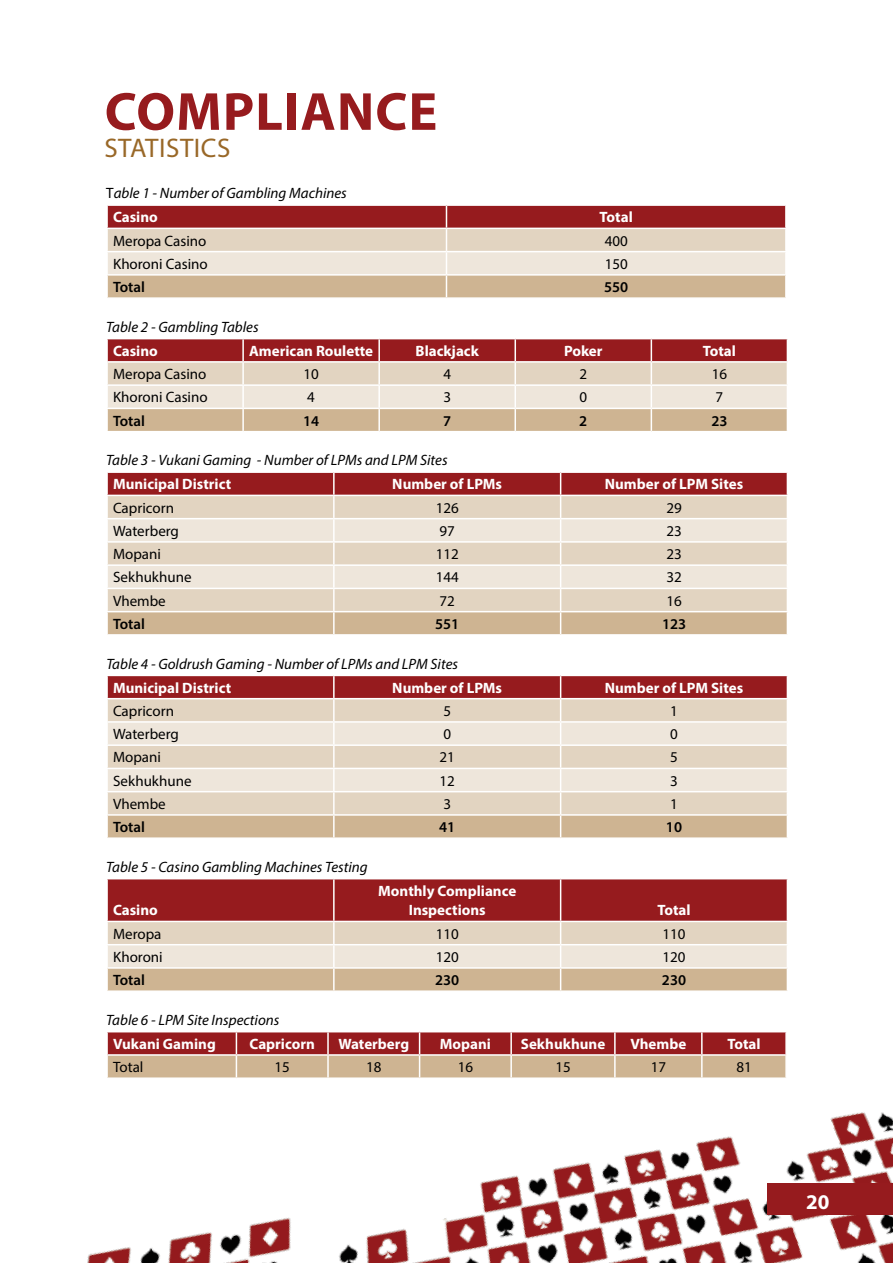
<style>
.page{position:relative;width:893px;height:1263px;background:#fff}
.page>*{position:absolute;margin:0;border:0;box-sizing:border-box;transform-origin:0 0}
.t1{font:700 54px "Myriad Pro";color:#961b1e}
.t2{font:27px "Myriad Pro";color:#996828}
.t3{font:700 21px "Myriad Pro";color:#fff}
.t4{font:700 15px/19.5px "Myriad Pro";color:#fff;text-align:center}
.t5{font:15px "Myriad Pro";color:#000}
.t6{font:italic 15px/24px "Myriad Pro";color:#000}
.t7{font:600 15px "Myriad Pro";color:#000}
.s1{font-style:normal}
.s2{font-weight:700;font-style:normal;color:#fff}
</style>
<div class="page">
<img style="left:87px;top:1112px;width:806px;height:151px">
<div style="left:768px;top:1183px;width:125px;height:32px;background:#961b1e"></div>
<svg style="left:107px;top:205px;width:679px;height:92px;background:#d0a799"></svg>
<hr style="left:785px;top:276px;width:2px;height:21px;background:#fff">
<svg style="left:107px;top:339px;width:681px;height:92px;background:#d0a89a"></svg>
<svg style="left:107px;top:472px;width:681px;height:162px;background:#dabeb0"></svg>
<svg style="left:107px;top:675px;width:681px;height:162px;background:#dabeb0"></svg>
<svg style="left:107px;top:879px;width:681px;height:111px;background:#c58f84"></svg>
<svg style="left:107px;top:1032px;width:679px;height:45px;background:#b56d5e"></svg>
<hr style="left:511px;top:1054px;width:104px;height:2px;background:#fff">
<hr style="left:510px;top:1056px;width:2px;height:21px;background:#fff">
<hr style="left:615px;top:1054px;width:87px;height:2px;background:#fff">
<hr style="left:614px;top:1056px;width:2px;height:21px;background:#fff">
<hr style="left:702px;top:1054px;width:85px;height:2px;background:#fff">
<hr style="left:701px;top:1056px;width:2px;height:21px;background:#fff">
<hr style="left:785px;top:1056px;width:2px;height:21px;background:#fff">
<h1 class="t1" style="left:105px;top:76px;width:71px">Comp</h1>
<h1 class="t1" style="left:255px;top:76px;width:80px">liance</h1>
<h2 class="t2" style="left:104px;top:131px;width:28px">Statistics</h2>
<p class="t6" style="left:113px;top:181px;width:235px;text-indent:-7px"><span class="s1">T</span>able 1 - Number of Gambling Machines<br><span class="s2">Casino</span></p>
<p class="t4" style="left:600px;top:207px;width:35px">Total</p>
<p class="t5" style="left:113px;top:231px;width:95px">Meropa Casino</p>
<p class="t5" style="left:605px;top:231px;width:25px">400</p>
<p class="t5" style="left:113px;top:255px;width:96px">Khoroni Casino</p>
<p class="t5" style="left:605px;top:255px;width:25px">150</p>
<p class="t7" style="left:113px;top:278px;width:33px">Total</p>
<p class="t7" style="left:604px;top:278px;width:26px">550</p>
<p class="t6" style="left:106px;top:315px;width:154px">Table 2 - Gambling Tables</p>
<p class="t4" style="left:113px;top:341px;width:46px">Casino</p>
<p class="t4" style="left:249px;top:341px;width:126px">American Roulette</p>
<p class="t4" style="left:416px;top:341px;width:65px">Blackjack</p>
<p class="t4" style="left:564px;top:341px;width:40px">Poker</p>
<p class="t4" style="left:703px;top:341px;width:35px">Total</p>
<p class="t5" style="left:113px;top:365px;width:95px">Meropa Casino</p>
<p class="t5" style="left:303px;top:365px;width:17px">10</p>
<p class="t5" style="left:443px;top:365px;width:9px">4</p>
<p class="t5" style="left:579px;top:365px;width:9px">2</p>
<p class="t5" style="left:712px;top:365px;width:17px">16</p>
<p class="t5" style="left:113px;top:388px;width:96px">Khoroni Casino</p>
<p class="t5" style="left:307px;top:388px;width:9px">4</p>
<p class="t5" style="left:443px;top:388px;width:9px">3</p>
<p class="t5" style="left:579px;top:388px;width:9px">0</p>
<p class="t5" style="left:715px;top:388px;width:9px">7</p>
<p class="t7" style="left:113px;top:411px;width:33px">Total</p>
<p class="t7" style="left:303px;top:411px;width:18px">14</p>
<p class="t7" style="left:443px;top:411px;width:10px">7</p>
<p class="t7" style="left:579px;top:411px;width:10px">2</p>
<p class="t7" style="left:711px;top:411px;width:18px">23</p>
<p class="t6" style="left:106px;top:448px;width:343px">Table 3 - Vukani Gaming - Number of LPMs and LPM Sites</p>
<p class="t4" style="left:113px;top:474px;width:120px">Municipal District</p>
<p class="t4" style="left:392px;top:474px;width:111px">Number of LPMs</p>
<p class="t4" style="left:605px;top:474px;width:140px">Number of LPM Sites</p>
<p class="t5" style="left:113px;top:498px;width:62px">Capricorn</p>
<p class="t5" style="left:436px;top:498px;width:25px">126</p>
<p class="t5" style="left:666px;top:498px;width:17px">29</p>
<p class="t5" style="left:113px;top:522px;width:67px">Waterberg</p>
<p class="t5" style="left:440px;top:522px;width:17px">97</p>
<p class="t5" style="left:666px;top:522px;width:17px">23</p>
<p class="t5" style="left:113px;top:545px;width:49px">Mopani</p>
<p class="t5" style="left:436px;top:545px;width:25px">112</p>
<p class="t5" style="left:666px;top:545px;width:17px">23</p>
<p class="t5" style="left:113px;top:568px;width:80px">Sekhukhune</p>
<p class="t5" style="left:436px;top:568px;width:25px">144</p>
<p class="t5" style="left:666px;top:568px;width:17px">32</p>
<p class="t5" style="left:113px;top:591px;width:54px">Vhembe</p>
<p class="t5" style="left:440px;top:591px;width:17px">72</p>
<p class="t5" style="left:666px;top:591px;width:17px">16</p>
<p class="t7" style="left:113px;top:614px;width:33px">Total</p>
<p class="t7" style="left:435px;top:614px;width:26px">551</p>
<p class="t7" style="left:662px;top:614px;width:26px">123</p>
<p class="t6" style="left:106px;top:651px;width:353px">Table 4 - Goldrush Gaming - Number of LPMs and LPM Sites</p>
<p class="t4" style="left:113px;top:677px;width:120px">Municipal District</p>
<p class="t4" style="left:392px;top:677px;width:111px">Number of LPMs</p>
<p class="t4" style="left:605px;top:677px;width:140px">Number of LPM Sites</p>
<p class="t5" style="left:113px;top:702px;width:62px">Capricorn</p>
<p class="t5" style="left:443px;top:702px;width:9px">5</p>
<p class="t5" style="left:670px;top:702px;width:9px">1</p>
<p class="t5" style="left:113px;top:725px;width:67px">Waterberg</p>
<p class="t5" style="left:443px;top:725px;width:9px">0</p>
<p class="t5" style="left:670px;top:725px;width:9px">0</p>
<p class="t5" style="left:113px;top:748px;width:49px">Mopani</p>
<p class="t5" style="left:440px;top:748px;width:17px">21</p>
<p class="t5" style="left:670px;top:748px;width:9px">5</p>
<p class="t5" style="left:113px;top:771px;width:80px">Sekhukhune</p>
<p class="t5" style="left:440px;top:771px;width:17px">12</p>
<p class="t5" style="left:670px;top:771px;width:9px">3</p>
<p class="t5" style="left:113px;top:795px;width:54px">Vhembe</p>
<p class="t5" style="left:443px;top:795px;width:9px">3</p>
<p class="t5" style="left:670px;top:795px;width:9px">1</p>
<p class="t7" style="left:113px;top:818px;width:33px">Total</p>
<p class="t7" style="left:439px;top:818px;width:18px">41</p>
<p class="t7" style="left:666px;top:818px;width:18px">10</p>
<p class="t6" style="left:106px;top:855px;width:263px">Table 5 - Casino Gambling Machines Testing</p>
<p class="t4" style="left:113px;top:900px;width:46px">Casino</p>
<p class="t4" style="left:378px;top:881px;width:140px">Monthly Compliance<br>Inspections</p>
<p class="t4" style="left:657px;top:900px;width:35px">Total</p>
<p class="t5" style="left:113px;top:924px;width:50px">Meropa</p>
<p class="t5" style="left:436px;top:924px;width:25px">110</p>
<p class="t5" style="left:662px;top:924px;width:25px">110</p>
<p class="t5" style="left:113px;top:948px;width:51px">Khoroni</p>
<p class="t5" style="left:436px;top:948px;width:25px">120</p>
<p class="t5" style="left:662px;top:948px;width:25px">120</p>
<p class="t7" style="left:113px;top:971px;width:33px">Total</p>
<p class="t7" style="left:435px;top:971px;width:26px">230</p>
<p class="t7" style="left:662px;top:971px;width:26px">230</p>
<p class="t6" style="left:106px;top:1008px;width:175px">Table 6 - LPM Site Inspections</p>
<p class="t4" style="left:113px;top:1034px;width:104px">Vukani Gaming</p>
<p class="t4" style="left:250px;top:1034px;width:67px">Capricorn</p>
<p class="t4" style="left:338px;top:1034px;width:72px">Waterberg</p>
<p class="t4" style="left:440px;top:1034px;width:53px">Mopani</p>
<p class="t4" style="left:521px;top:1034px;width:86px">Sekhukhune</p>
<p class="t4" style="left:630px;top:1034px;width:57px">Vhembe</p>
<p class="t4" style="left:727px;top:1034px;width:35px">Total</p>
<p class="t5" style="left:113px;top:1058px;width:32px">Total</p>
<p class="t5" style="left:275px;top:1058px;width:17px">15</p>
<p class="t5" style="left:366px;top:1058px;width:17px">18</p>
<p class="t5" style="left:458px;top:1058px;width:17px">16</p>
<p class="t5" style="left:555px;top:1058px;width:17px">15</p>
<p class="t5" style="left:651px;top:1058px;width:17px">17</p>
<p class="t5" style="left:736px;top:1058px;width:17px">81</p>
<h3 class="t3" style="left:806px;top:1188px;width:25px">20</h3>
</div>
